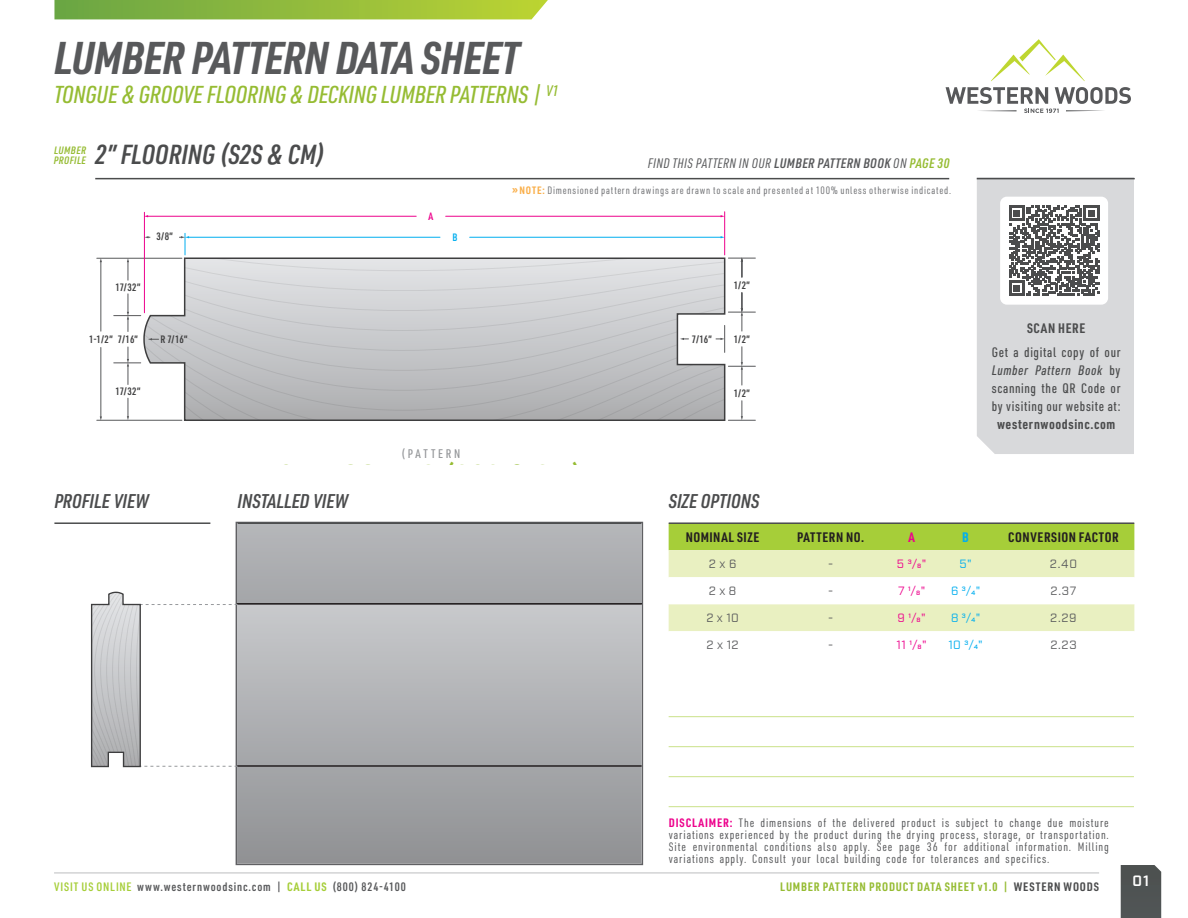
<style>
.page{position:relative;width:1188px;height:918px;background:#fff}
.page>*{position:absolute;margin:0;border:0;box-sizing:border-box;transform-origin:0 0}
.t1{font:italic 700 45px "URWDIN Cond";letter-spacing:-.015em;color:#58595b}
.N___PRODUCT_Title{font:italic 600 27px "URWDIN Cond";letter-spacing:.005em;color:#4b4c4d}
.t2{font:italic 500 24px "URWDIN Cond";letter-spacing:-.005em;color:#96bc33}
.t3{font:italic 600 19.5px "URWDIN Cond";letter-spacing:.005em;color:#4b4c4d}
.t4{font:600 15px "Industry";color:#fff}
.t5{font:500 13.5px/18px "URWDIN Cond";letter-spacing:.045em;color:#4b4c4d;text-align:justify}
.t6{font:italic 13.5px "URWDIN Cond";letter-spacing:.035em;color:#58595b}
.SUB_Hdr___Black{font:700 13.5px "URWDIN Cond";letter-spacing:.04em;color:#231f20}
.t7{font:700 13.5px "URWDIN Cond";letter-spacing:.045em;color:#4b4c4d}
.SUB_Hdr___Black-2{font:700 13.5px "URWDIN Cond";color:#ed028c}
.SUB_Hdr___Black-3{font:700 13.5px "URWDIN Cond";color:#00aeef}
.t8{font:500 12.3px "URWDIN Cond";letter-spacing:.225em;color:#939598}
.t9{font:12px/12px "URWDIN Cond";letter-spacing:.07em;color:#58595b;text-align:justify}
.t10{font:600 12px "URWDIN Cond";letter-spacing:.07em;color:#58595b}
.t11{font:700 12px "URWDIN Cond";letter-spacing:.07em;color:#96bc33}
.N___Chart_Base{font:12px "Industry";color:#58595b}
.N___Chart_Base-2{font:12px "Industry";color:#ed028c}
.Paragraph_Style_1{font:12px "Industry";color:#00aeef}
.t12{font:10.5px "URWDIN Cond";letter-spacing:.075em;color:#717275}
.t13{font:600 10.5px "URWDIN Cond";letter-spacing:-.005em;color:#3e3e3f}
.t14{font:italic 600 10.5px/10.5px "URWDIN Cond";letter-spacing:.04em;color:#96bc33}
.t15{font:600 10.5px "URWDIN Cond";color:#ed028c}
.t16{font:600 10.5px "URWDIN Cond";color:#00aeef}
.s1{font-weight:600}
.s2{font-weight:600;color:#96bc33}
.s3{font-family:"Industry";font-weight:700;color:#faaf4a}
.s4{font-weight:700;color:#faaf4a}
.s5{font-style:italic}
.s6{color:#a6ce39}
.s7{font-weight:700;color:#a6ce39}
.s8{font-weight:700;color:#ed028c}
.s9{color:#4b4c4d}
</style>
<div class="page">
<svg style="left:977px;top:177px;width:157px;height:277px;background:#ccccce"></svg>
<hr style="left:669px;top:716px;width:465px;height:1px;background:#a6ce39">
<hr style="left:669px;top:746px;width:465px;height:1px;background:#a6ce39">
<hr style="left:669px;top:776px;width:465px;height:1px;background:#a6ce39">
<hr style="left:669px;top:806px;width:465px;height:1px;background:#a6ce39">
<svg style="left:669px;top:524px;width:465px;height:107px"></svg>
<div style="left:237px;top:524px;width:405px;height:81px;background:#adaeb1"></div>
<hr style="left:237px;top:603px;width:405px;height:2px;background:#231f20">
<div style="left:237px;top:604px;width:405px;height:260px;background:linear-gradient(to bottom,#c7c9cc,#8f9194)"></div>
<hr style="left:237px;top:765px;width:405px;height:2px;background:#231f20">
<hr style="left:237px;top:604px;width:405px;height:1px;background:#231f20">
<svg style="left:91px;top:591px;width:147px;height:177px"></svg>
<hr style="left:97px;top:258px;width:85px;height:1px;background:#57585a">
<hr style="left:724px;top:212px;width:1px;height:43px;background:#ed028c">
<hr style="left:144px;top:212px;width:1px;height:101px;background:#ed028c">
<hr style="left:147px;top:216px;width:269px;height:1px;background:#ed028c">
<hr style="left:446px;top:216px;width:275px;height:1px;background:#ed028c">
<hr style="left:100px;top:261px;width:1px;height:70px;background:#57585a">
<hr style="left:100px;top:347px;width:1px;height:70px;background:#57585a">
<hr style="left:97px;top:420px;width:85px;height:1px;background:#57585a">
<svg style="left:114px;top:233px;width:641px;height:188px"></svg>
<svg style="left:143px;top:257px;width:583px;height:164px;background:#c8c9cb"></svg>
<hr style="left:238px;top:522px;width:403px;height:2px;background:#4b4c4d">
<hr style="left:669px;top:522px;width:465px;height:2px;background:#4b4c4d">
<hr style="left:54px;top:522px;width:156px;height:2px;background:#4b4c4d">
<hr style="left:977px;top:178px;width:158px;height:1px;background:#4b4c4d">
<hr style="left:95px;top:178px;width:854px;height:1px;background:#4b4c4d">
<div style="left:1121px;top:865px;width:40px;height:53px;background:#4f5353"></div>
<hr style="left:54px;top:873px;width:1045px;height:1px;background:#bcbdc0">
<svg style="left:946px;top:87px;width:185px;height:26px"></svg>
<svg style="left:991px;top:39px;width:94px;height:42px"></svg>
<svg style="left:54px;top:0;width:494px;height:19px;background:#93bc3f"></svg>
<p class="t1" style="left:54px;top:28px;width:467px">LUMBER PATTERN DATA SHEET</p>
<p class="t2" style="left:54px;top:79px;width:506px">TONGUE &amp; GROOVE FLOORING &amp; DECKING LUMBER PATTERNS | <sup>V1</sup></p>
<p class="t14" style="left:54px;top:145px;width:34px">LUMBER<br>PROFILE</p>
<p class="N___PRODUCT_Title" style="left:95px;top:136px;width:231px">2” FLOORING (S2S &amp; CM)</p>
<p class="t6" style="left:648px;top:155px;width:303px">FIND THIS PATTERN IN OUR <span class="s1">LUMBER PATTERN BOOK</span> ON <span class="s2">PAGE 30</span></p>
<p class="t12" style="left:512px;top:184px;width:441px"><span class="s3">»</span><span class="s4">NOTE:</span> Dimensioned pattern drawings are drawn to scale and presented at 100% unless otherwise indicated.</p>
<p class="t15" style="left:429px;top:209px;width:6px">A</p>
<p class="t13" style="left:156px;top:230px;width:18px">3/8”</p>
<p class="t16" style="left:452px;top:230px;width:7px">B</p>
<p class="t13" style="left:115px;top:280px;width:27px">17/32”</p>
<p class="t13" style="left:734px;top:278px;width:18px">1/2”</p>
<p class="t13" style="left:89px;top:332px;width:50px">1-1/2” 7/16”</p>
<p class="t13" style="left:161px;top:332px;width:28px">R 7/16”</p>
<p class="t13" style="left:692px;top:332px;width:22px">7/16”</p>
<p class="t13" style="left:734px;top:332px;width:18px">1/2”</p>
<p class="t13" style="left:115px;top:384px;width:27px">17/32”</p>
<p class="t13" style="left:734px;top:386px;width:18px">1/2”</p>
<p class="t8" style="left:401px;top:446px;width:61px">(PATTERN</p>
<h3 class="t3" style="left:54px;top:488px;width:96px">PROFILE VIEW</h3>
<h3 class="t3" style="left:238px;top:488px;width:112px">INSTALLED VIEW</h3>
<h3 class="t3" style="left:669px;top:488px;width:92px">SIZE OPTIONS</h3>
<p class="t7" style="left:1027px;top:319px;width:60px">SCAN HERE</p>
<p class="t5" style="left:992px;top:343px;width:130px">Get a digital copy of our <span class="s5">Lumber Pattern Book</span> by scanning the QR Code or by visiting our website at:</p>
<p class="t7" style="left:997px;top:416px;width:120px">westernwoodsinc.com</p>
<p class="SUB_Hdr___Black" style="left:686px;top:528px;width:75px">NOMINAL SIZE</p>
<p class="SUB_Hdr___Black" style="left:797px;top:528px;width:69px">PATTERN NO.</p>
<p class="SUB_Hdr___Black-2" style="left:908px;top:528px;width:8px">A</p>
<p class="SUB_Hdr___Black-3" style="left:962px;top:528px;width:8px">B</p>
<p class="SUB_Hdr___Black" style="left:1008px;top:528px;width:112px">CONVERSION FACTOR</p>
<p class="N___Chart_Base" style="left:709px;top:557px;width:29px">2 x 6</p>
<p class="N___Chart_Base" style="left:828px;top:557px;width:7px">-</p>
<p class="N___Chart_Base-2" style="left:897px;top:557px;width:31px">5 3/8"</p>
<p class="Paragraph_Style_1" style="left:959px;top:557px;width:14px">5"</p>
<p class="N___Chart_Base" style="left:1050px;top:557px;width:29px">2.40</p>
<p class="N___Chart_Base" style="left:709px;top:584px;width:29px">2 x 8</p>
<p class="N___Chart_Base" style="left:828px;top:584px;width:7px">-</p>
<p class="N___Chart_Base-2" style="left:898px;top:584px;width:29px">7 1/8"</p>
<p class="Paragraph_Style_1" style="left:951px;top:584px;width:31px">6 3/4"</p>
<p class="N___Chart_Base" style="left:1051px;top:584px;width:27px">2.37</p>
<p class="N___Chart_Base" style="left:706px;top:611px;width:34px">2 x 10</p>
<p class="N___Chart_Base" style="left:828px;top:611px;width:7px">-</p>
<p class="N___Chart_Base-2" style="left:898px;top:611px;width:30px">9 1/8"</p>
<p class="Paragraph_Style_1" style="left:951px;top:611px;width:31px">8 3/4"</p>
<p class="N___Chart_Base" style="left:1050px;top:611px;width:28px">2.29</p>
<p class="N___Chart_Base" style="left:707px;top:638px;width:34px">2 x 12</p>
<p class="N___Chart_Base" style="left:828px;top:638px;width:7px">-</p>
<p class="N___Chart_Base-2" style="left:897px;top:638px;width:32px">11 1/8"</p>
<p class="Paragraph_Style_1" style="left:948px;top:638px;width:36px">10 3/4"</p>
<p class="N___Chart_Base" style="left:1050px;top:638px;width:28px">2.23</p>
<p class="t10" style="left:54px;top:879px;width:353px"><span class="s6">VISIT US ONLINE</span> www.westernwoodsinc.com | <span class="s7">CALL US</span> (800) 824-4100</p>
<p class="t9" style="left:669px;top:816px;width:441px"><span class="s8">DISCLAIMER:</span> The dimensions of the delivered product is subject to change due moisture variations experienced by the product during the drying process, storage, or transportation.<br>Site environmental conditions also apply. See page 36 for additional information. Milling variations apply. Consult your local building code for tolerances and specifics.</p>
<p class="t11" style="left:780px;top:879px;width:320px">LUMBER PATTERN PRODUCT DATA SHEET v1.0 | <span class="s9">WESTERN WOODS</span></p>
<p class="t4" style="left:1132px;top:872px;width:18px">01</p>
</div>
